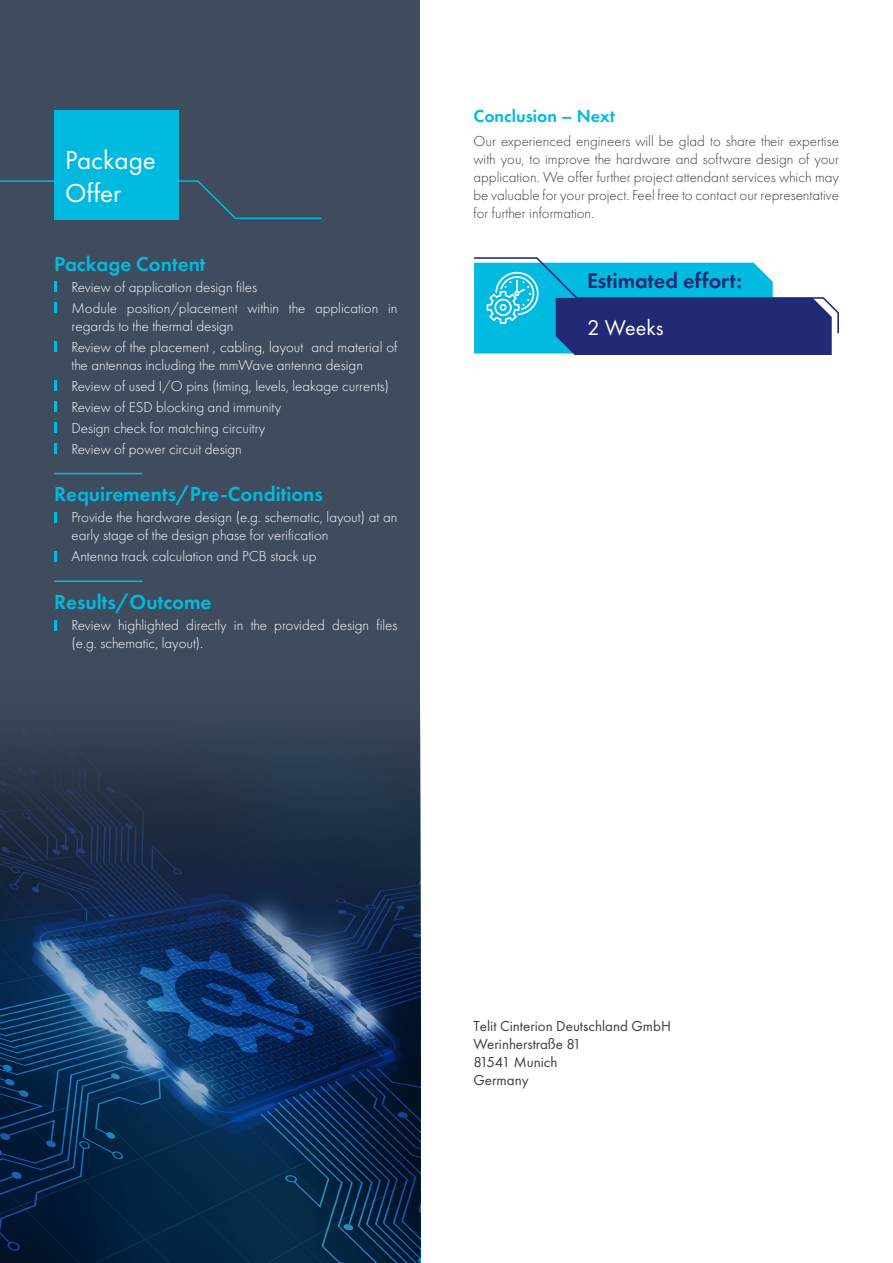
<style>
.page{position:relative;width:893px;height:1263px;background:#fff}
.page>*{position:absolute;margin:0;border:0;box-sizing:border-box;transform-origin:0 0}
.t1{font:27px/32.4px "Futura PT";color:#fff}
.t2{font:600 22.2px "Futura PT";color:#222a75}
.t3{font:22.2px "Futura PT";color:#fff}
.t4{font:600 21px "Futura PT";color:#00badf}
.t5{font:600 18px "Futura PT";color:#00badf}
.t6{font:300 15px/21px "Futura PT";color:#fff}
.t7{font:300 15px/18px "Futura PT";color:#3e3e3f;text-align:justify}
.t8{font:15px/18px "Futura PT";color:#3e3e3f}
</style>
<div class="page">
<div style="left:0;top:0;width:419px;height:1263px;background:#3f4c5e"></div>
<img style="left:0;top:645px;width:420px;height:618px">
<svg style="left:0;top:180px;width:322px;height:40px"></svg>
<hr style="left:54px;top:473px;width:88px;height:1px;background:#00badf">
<hr style="left:54px;top:580px;width:88px;height:2px;background:#00badf">
<svg style="left:54px;top:282px;width:3px;height:10px"></svg>
<svg style="left:54px;top:303px;width:3px;height:10px"></svg>
<svg style="left:54px;top:342px;width:3px;height:10px"></svg>
<svg style="left:54px;top:381px;width:3px;height:10px"></svg>
<svg style="left:54px;top:402px;width:3px;height:10px"></svg>
<svg style="left:54px;top:423px;width:3px;height:10px"></svg>
<svg style="left:54px;top:444px;width:3px;height:10px"></svg>
<svg style="left:54px;top:512px;width:3px;height:10px"></svg>
<svg style="left:54px;top:551px;width:3px;height:10px"></svg>
<svg style="left:54px;top:620px;width:3px;height:10px"></svg>
<div style="left:54px;top:110px;width:125px;height:109px;background:#00badf"></div>
<svg style="left:474px;top:257px;width:365px;height:98px;background:#3885b5"></svg>
<h1 class="t1" style="left:65px;top:144px;width:92px">Package<br>Offer</h1>
<h3 class="t4" style="left:54px;top:250px;width:153px">Package Content</h3>
<p class="t6" style="left:72px;top:276px;width:327px">Review of application design files<br>Module position/placement within the application in</p>
<p class="t6" style="left:72px;top:315px;width:327px">regards to the thermal design<br>Review of the placement , cabling, layout and material of</p>
<p class="t6" style="left:72px;top:354px;width:319px">the antennas including the mmWave antenna design Review of used I/O pins (timing, levels, leakage currents)<br>Review of ESD blocking and immunity<br>Design check for matching circuitry<br>Review of power circuit design</p>
<h3 class="t4" style="left:54px;top:481px;width:270px">Requirements/Pre-Conditions</h3>
<p class="t6" style="left:72px;top:508px;width:327px;line-height:18px">Provide the hardware design (e.g. schematic, layout) at an early stage of the design phase for verification</p>
<p class="t6" style="left:72px;top:546px;width:246px">Antenna track calculation and PCB stack up</p>
<h3 class="t4" style="left:54px;top:589px;width:159px">Results/Outcome</h3>
<p class="t6" style="left:72px;top:616px;width:327px;line-height:18px">Review highlighted directly in the provided design files (e.g. schematic, layout).</p>
<p class="t5" style="left:473px;top:104px;width:143px">Conclusion – Next</p>
<p class="t7" style="left:473px;top:132px;width:367px">Our experienced engineers will be glad to share their expertise with you, to improve the hardware and software design of your application. We offer further project attendant services which may be valuable for your project. Feel free to contact our representative for further information.</p>
<h2 class="t2" style="left:587px;top:266px;width:157px">Estimated effort:</h2>
<h2 class="t3" style="left:587px;top:314px;width:78px">2 Weeks</h2>
<p class="t8" style="left:473px;top:1017px;width:199px">Telit Cinterion Deutschland GmbH<br>Werinherstraße 81<br>81541 Munich<br>Germany</p>
</div>
